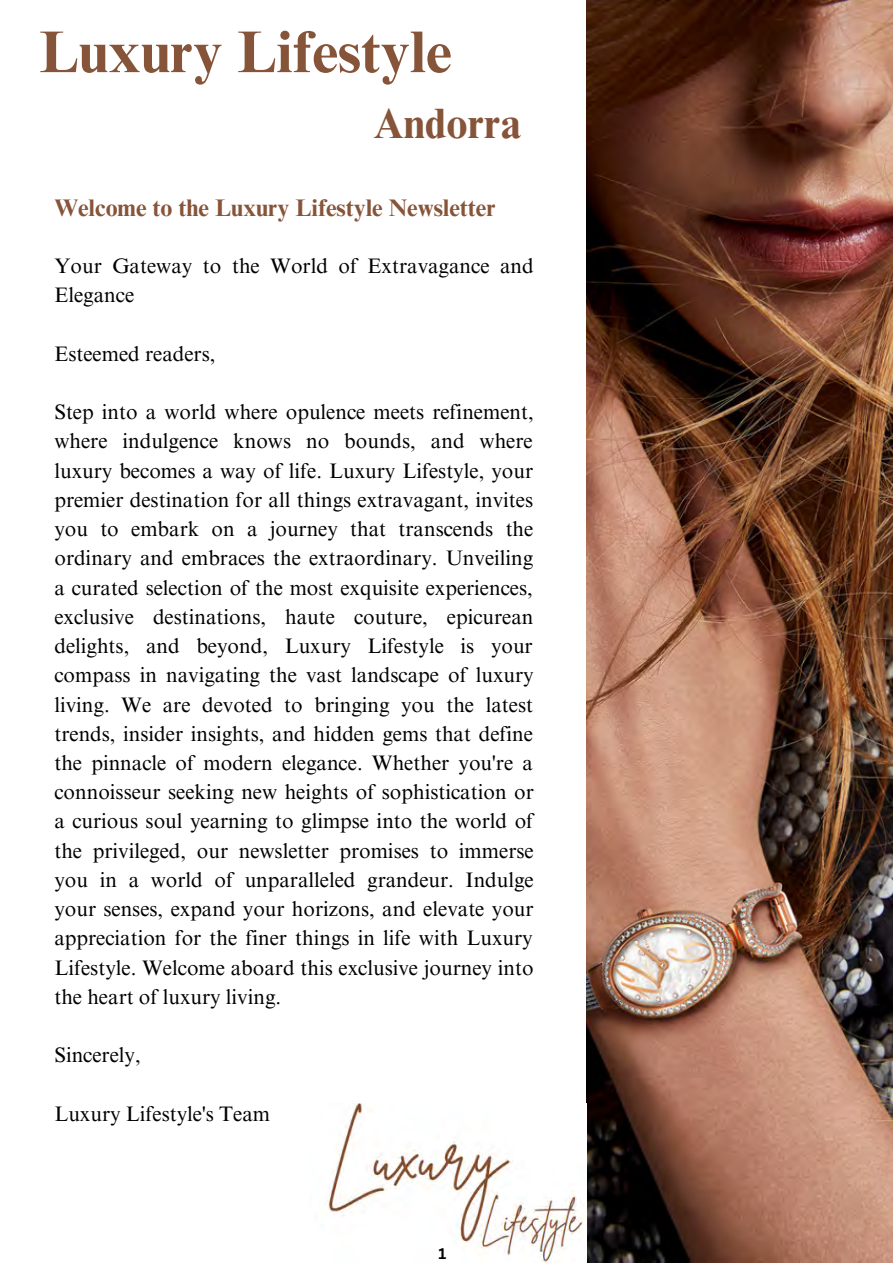
<style>
.page{position:relative;width:893px;height:1264px;background:#fff}
.page>*{position:absolute;margin:0;border:0;box-sizing:border-box;transform-origin:0 0}
.t1{font:700 58.95px "Times NRMT Pro";color:#865439}
.t2{font:700 42.45px "Times NRMT Pro";color:#865439}
.t3{font:700 24px "Times NRMT Pro";color:#865439}
.t4{font:21px/29.2px "Times NRMT Pro";color:#000}
.t5{font:700 15px "Canva Sans";color:#000}
</style>
<div class="page">
<img style="left:586px;top:0;width:306px;height:1262px">
<img style="left:327px;top:1103px;width:257px;height:159px">
<p class="t1" style="left:39px;top:30px;width:414px">Luxury Lifestyle</p>
<p class="t2" style="left:373px;top:108px;width:150px">Andorra</p>
<p class="t3" style="left:54px;top:198px;width:442px">Welcome to the Luxury Lifestyle Newsletter</p>
<p class="t4" style="left:54px;top:254px;width:481px">Your Gateway to the World of Extravagance and<br>Elegance</p>
<p class="t4" style="left:54px;top:341px;width:162px">Esteemed readers,</p>
<p class="t4" style="left:54px;top:400px;width:481px;text-align:justify">Step into a world where opulence meets refinement, where indulgence knows no bounds, and where luxury becomes a way of life. Luxury Lifestyle, your premier destination for all things extravagant, invites you to embark on a journey that transcends the ordinary and embraces the extraordinary. Unveiling a curated selection of the most exquisite experiences, exclusive destinations, haute couture, epicurean delights, and beyond, Luxury Lifestyle is your compass in navigating the vast landscape of luxury living. We are devoted to bringing you the latest trends, insider insights, and hidden gems that define the pinnacle of modern elegance. Whether you're a connoisseur seeking new heights of sophistication or a curious soul yearning to glimpse into the world of the privileged, our newsletter promises to immerse you in a world of unparalleled grandeur. Indulge your senses, expand your horizons, and elevate your appreciation for the finer things in life with Luxury Lifestyle. Welcome aboard this exclusive journey into the heart of luxury living.</p>
<p class="t4" style="left:54px;top:1043px;width:88px">Sincerely,</p>
<p class="t4" style="left:54px;top:1101px;width:217px">Luxury Lifestyle's Team</p>
<p class="t5" style="left:438px;top:1243px;width:9px">1</p>
</div>
